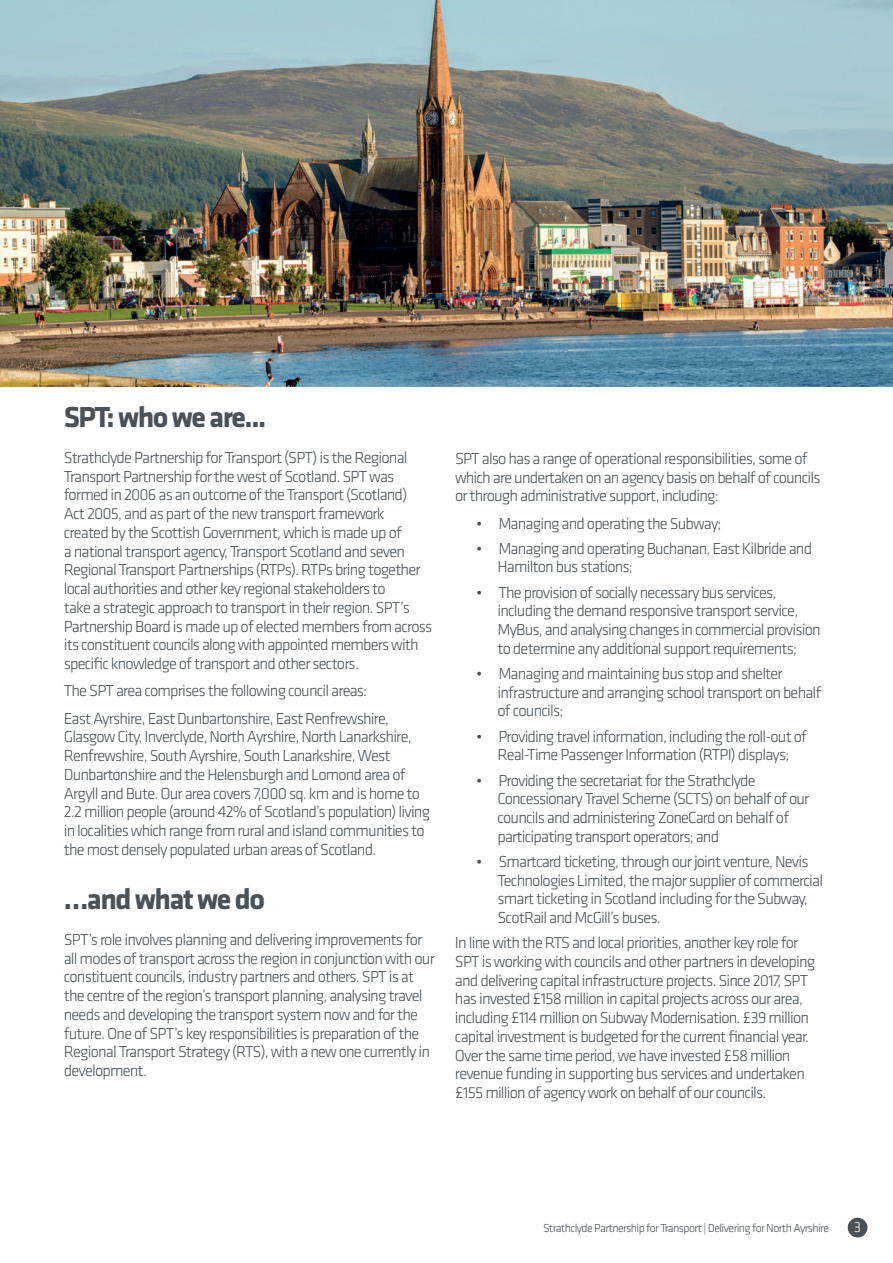
<style>
.page{position:relative;width:893px;height:1263px;background:#fff}
.page>*{position:absolute;margin:0;border:0;box-sizing:border-box;transform-origin:0 0}
.t1{font:700 30px "Klavika";letter-spacing:-.05em;color:#4a5157}
.t2{font:300 16.5px/18.8px "Klavika";letter-spacing:-.05em;color:#4a5157}
.t3{font:300 15px "Klavika";color:#fff}
.t4{font:300 12px "Klavika";letter-spacing:-.05em;color:#4a5157}
</style>
<div class="page">
<div style="left:848px;top:1218px;width:19px;height:19px;background:#4a5157;border-radius:50%"></div>
<img style="left:0;top:0;width:893px;height:387px">
<h1 class="t1" style="left:64px;top:396px;width:204px">SPT: who we are...</h1>
<p class="t2" style="left:64px;top:448px;width:370px">Strathclyde Partnership for Transport (SPT) is the Regional Transport Partnership for the west of Scotland. SPT was formed in 2006 as an outcome of the Transport (Scotland)<br>Act 2005, and as part of the new transport framework created by the Scottish Government, which is made up of<br>a national transport agency, Transport Scotland and seven Regional Transport Partnerships (RTPs). RTPs bring together local authorities and other key regional stakeholders to<br>take a strategic approach to transport in their region. SPT’s Partnership Board is made up of elected members from across its constituent councils along with appointed members with specific knowledge of transport and other sectors.</p>
<p class="t2" style="left:64px;top:677px;width:327px;line-height:27.3px">The SPT area comprises the following council areas:<br>East Ayrshire, East Dunbartonshire, East Renfrewshire,</p>
<p class="t2" style="left:64px;top:727px;width:368px">Glasgow City, Inverclyde, North Ayrshire, North Lanarkshire, Renfrewshire, South Ayrshire, South Lanarkshire, West Dunbartonshire and the Helensburgh and Lomond area of Argyll and Bute. Our area covers 7,000 sq. km and is home to 2.2 million people (around 42% of Scotland’s population) living in localities which range from rural and island communities to the most densely populated urban areas of Scotland.</p>
<h1 class="t1" style="left:64px;top:877px;width:203px">…and what we do</h1>
<p class="t2" style="left:64px;top:930px;width:373px">SPT’s role involves planning and delivering improvements for all modes of transport across the region in conjunction with our constituent councils, industry partners and others. SPT is at the centre of the region’s transport planning, analysing travel needs and developing the transport system now and for the future. One of SPT’s key responsibilities is preparation of the Regional Transport Strategy (RTS), with a new one currently in development.</p>
<p class="t2" style="left:455px;top:449px;width:367px">SPT also has a range of operational responsibilities, some of which are undertaken on an agency basis on behalf of councils or through administrative support, including:</p>
<p class="t2" style="left:476px;top:514px;width:247px">• Managing and operating the Subway;</p>
<p class="t2" style="left:497px;top:539px;width:316px;text-indent:-21px">• Managing and operating Buchanan, East Kilbride and<br>Hamilton bus stations;</p>
<p class="t2" style="left:497px;top:583px;width:325px;text-indent:-21px">• The provision of socially necessary bus services, including the demand responsive transport service, MyBus, and analysing changes in commercial provision to determine any additional support requirements;</p>
<p class="t2" style="left:497px;top:664px;width:325px;text-indent:-21px">• Managing and maintaining bus stop and shelter infrastructure and arranging school transport on behalf of councils;</p>
<p class="t2" style="left:476px;top:727px;width:332px;text-align:center">• Providing travel information, including the roll-out of<br>Real-Time Passenger Information (RTPI) displays;</p>
<p class="t2" style="left:497px;top:770px;width:313px;text-indent:-21px">• Providing the secretariat for the Strathclyde Concessionary Travel Scheme (SCTS) on behalf of our councils and administering ZoneCard on behalf of participating transport operators; and</p>
<p class="t2" style="left:497px;top:852px;width:327px;text-indent:-21px">• Smartcard ticketing, through our joint venture, Nevis Technologies Limited, the major supplier of commercial smart ticketing in Scotland including for the Subway, ScotRail and McGill’s buses.</p>
<p class="t2" style="left:455px;top:933px;width:362px">In line with the RTS and local priorities, another key role for SPT is working with councils and other partners in developing and delivering capital infrastructure projects. Since 2017, SPT has invested £158 million in capital projects across our area, including £114 million on Subway Modernisation. £39 million capital investment is budgeted for the current financial year.<br>Over the same time period, we have invested £58 million revenue funding in supporting bus services and undertaken £155 million of agency work on behalf of our councils.</p>
<p class="t4" style="left:543px;top:1221px;width:288px">Strathclyde Partnership for Transport | Delivering for North Ayrshire</p>
<p class="t3" style="left:854px;top:1218px;width:9px">3</p>
</div>
